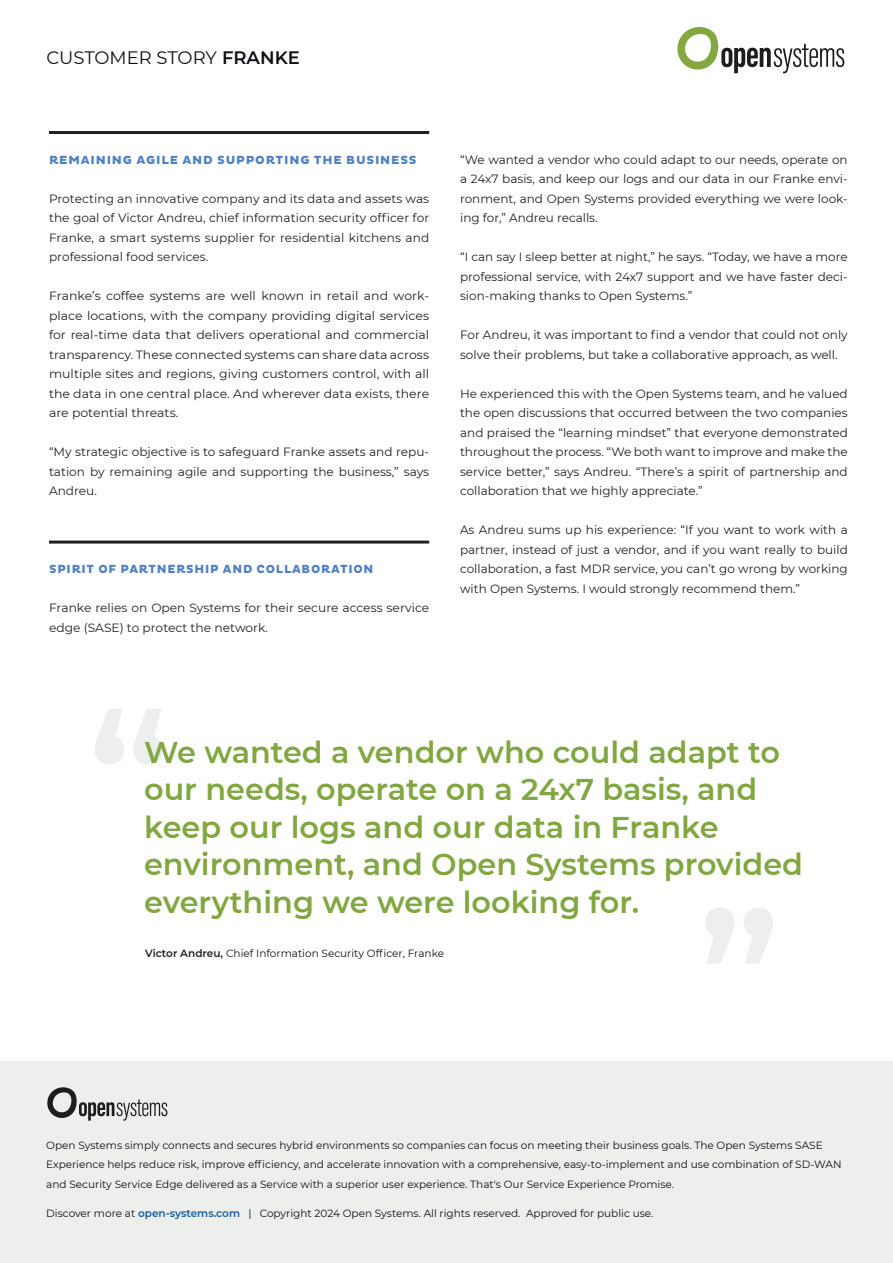
<style>
.page{position:relative;width:893px;height:1263px;background:#fff}
.page>*{position:absolute;margin:0;border:0;box-sizing:border-box;transform-origin:0 0}
.t1{font:600 180px "Montserrat";color:#edefed}
.t2{font:600 30px/37.5px "Montserrat";color:#81a740}
.Sidehead{font:18px "Montserrat";color:#0e1216}
.Bodytext{font:12px/19.5px "Montserrat";color:#231f20;text-align:justify}
.Bodytext-2{font:12px/19.5px "Montserrat";color:#231f20;text-align:justify;scale:1.04 1}
.Bodytext_Title{font:800 12px "Pluto";letter-spacing:.065em;color:#4f81c2}
.Quote_Caption{font:10.5px/19.5px "Montserrat";color:#0e1216}
.s1{font-weight:600}
.s2{font-weight:600;color:#231f20}
.s3{font-weight:600;color:#175d9e}
</style>
<div class="page">
<div style="left:0;top:1061px;width:893px;height:202px;background:#edefed"></div>
<svg style="left:47px;top:1087px;width:120px;height:34px"></svg>
<svg style="left:677px;top:27px;width:167px;height:46px"></svg>
<hr style="left:49px;top:131px;width:380px;height:3px;background:#231f20">
<hr style="left:49px;top:541px;width:380px;height:3px;background:#231f20">
<p class="Sidehead" style="left:46px;top:45px;width:255px">CUSTOMER STORY <span class="s1">FRANKE</span></p>
<p class="Bodytext_Title" style="left:49px;top:152px;width:369px">REMAINING AGILE AND SUPPORTING THE BUSINESS</p>
<p class="Bodytext" style="left:49px;top:188px;width:382px">Protecting an innovative company and its data and assets was the goal of Victor Andreu, chief information security officer for Franke, a smart systems supplier for residential kitchens and professional food services.</p>
<p class="Bodytext-2" style="left:49px;top:286px;width:367px">Franke’s coffee systems are well known in retail and work&shy;place locations, with the company providing digital services for real-time data that delivers operational and commercial transparency. These connected systems can share data across multiple sites and regions, giving customers control, with all the data in one central place. And wherever data exists, there are potential threats.</p>
<p class="Bodytext" style="left:49px;top:442px;width:382px">“My strategic objective is to safeguard Franke assets and repu&shy;tation by remaining agile and supporting the business,” says Andreu.</p>
<p class="Bodytext_Title" style="left:49px;top:562px;width:326px">SPIRIT OF PARTNERSHIP AND COLLABORATION</p>
<p class="Bodytext" style="left:49px;top:598px;width:382px">Franke relies on Open Systems for their secure access service edge (SASE) to protect the network.</p>
<p class="Bodytext" style="left:460px;top:149px;width:389px">“We wanted a vendor who could adapt to our needs, operate on a 24x7 basis, and keep our logs and our data in our Franke envi&shy;ronment, and Open Systems provided everything we were look&shy;ing for,” Andreu recalls.</p>
<p class="Bodytext" style="left:460px;top:247px;width:389px">“I can say I sleep better at night,” he says. “Today, we have a more professional service, with 24x7 support and we have faster deci&shy;sion-making thanks to Open Systems.”</p>
<p class="Bodytext" style="left:460px;top:325px;width:389px">For Andreu, it was important to find a vendor that could not only solve their problems, but take a collaborative approach, as well.</p>
<p class="Bodytext" style="left:460px;top:383px;width:389px">He experienced this with the Open Systems team, and he valued the open discussions that occurred between the two companies and praised the “learning mindset” that everyone demonstrated throughout the process. “We both want to improve and make the service better,” says Andreu. “There’s a spirit of partnership and collaboration that we highly appreciate.”</p>
<p class="Bodytext" style="left:460px;top:520px;width:389px">As Andreu sums up his experience: “If you want to work with a partner, instead of just a vendor, and if you want really to build collaboration, a fast MDR service, you can’t go wrong by working with Open Systems. I would strongly recommend them.”</p>
<p class="t1" style="left:88px;top:651px;width:84px">‘‘</p>
<p class="t2" style="left:144px;top:732px;width:660px">We wanted a vendor who could adapt to our needs, operate on a 24x7 basis, and keep our logs and our data in Franke environment, and Open Systems provided everything we were looking for.</p>
<p class="Quote_Caption" style="left:145px;top:943px;width:300px"><span class="s2">Victor Andreu,</span> Chief Information Security Officer, Franke</p>
<p class="Quote_Caption" style="left:46px;top:1135px;width:797px">Open Systems simply connects and secures hybrid environments so companies can focus on meeting their business goals. The Open Systems SASE<br>Experience helps reduce risk, improve efficiency, and accelerate innovation with a comprehensive, easy-to-implement and use combination of SD-WAN and Security Service Edge delivered as a Service with a superior user experience. That's Our Service Experience Promise.</p>
<p class="Quote_Caption" style="left:46px;top:1203px;width:609px">Discover more at <span class="s3">open-systems.com</span> | Copyright 2024 Open Systems. All rights reserved. Approved for public use.</p>
</div>
